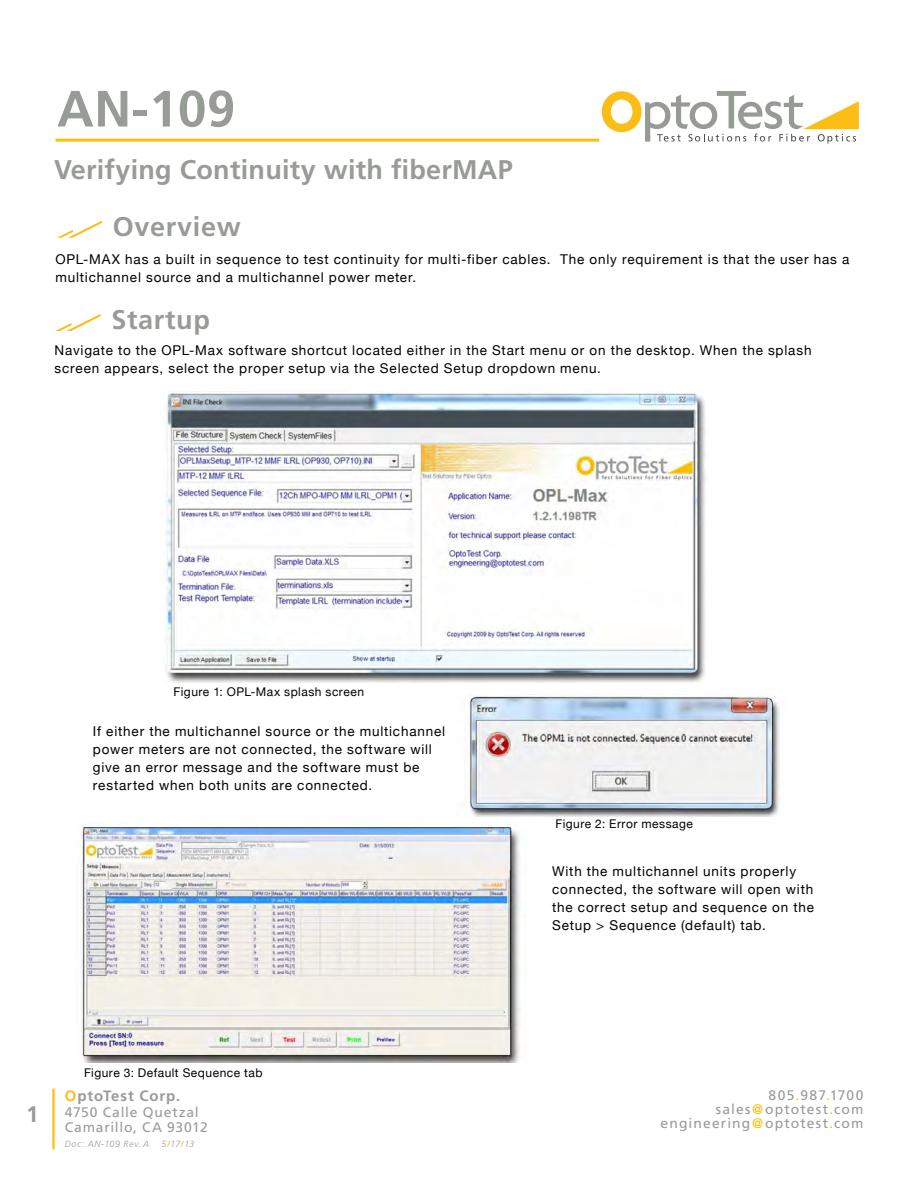
<style>
.page{position:relative;width:918px;height:1188px;background:#fff}
.page>*{position:absolute;margin:0;border:0;box-sizing:border-box;transform-origin:0 0}
.t1{font:700 51px "Frutiger";color:#989c97}
.t2{font:700 27px "Frutiger";letter-spacing:.01em;color:#989c97}
.t3{font:700 22.5px "Frutiger";color:#989d97}
.t4{font:700 15px "Frutiger";letter-spacing:.055em;color:#989c97}
.t5{font:13.8px/14.1px "Frutiger";letter-spacing:.075em;color:#989c97;text-align:right}
.t6{font:13.8px/14.9px "Frutiger";letter-spacing:.055em;color:#989c97}
.t7{font:13.5px/18px "Helvetica Neue";letter-spacing:.06em;color:#000}
.t8{font:12px "Helvetica Neue";letter-spacing:.04em;color:#000}
.t9{font:italic 300 9px "Frutiger";letter-spacing:.07em;color:#989c97}
.s1{color:#febe10}
.s2{font-weight:400;font-style:normal;color:#febe10}
</style>
<div class="page">
<svg style="left:602px;top:91px;width:257px;height:53px"></svg>
<hr style="left:56px;top:139px;width:543px;height:3px;background:#febe10">
<hr style="left:52px;top:1089px;width:3px;height:60px;background:#febe10">
<img style="left:78px;top:824px;width:442px;height:239px">
<img style="left:464px;top:694px;width:316px;height:123px">
<svg style="left:57px;top:221px;width:45px;height:17px"></svg>
<svg style="left:56px;top:314px;width:44px;height:17px"></svg>
<img style="left:163px;top:392px;width:544px;height:291px">
<h1 class="t1" style="left:57px;top:79px;width:180px">AN-109</h1>
<h2 class="t2" style="left:54px;top:153px;width:460px">Verifying Continuity with fiberMAP</h2>
<h2 class="t2" style="left:113px;top:211px;width:129px">Overview</h2>
<p class="t7" style="left:56px;top:251px;width:795px">OPL-MAX has a built in sequence to test continuity for multi-fiber cables. The only requirement is that the user has a multichannel source and a multichannel power meter.</p>
<h2 class="t2" style="left:111px;top:304px;width:100px">Startup</h2>
<p class="t7" style="left:55px;top:342px;width:758px">Navigate to the OPL-Max software shortcut located either in the Start menu or on the desktop. When the splash screen appears, select the proper setup via the Selected Setup dropdown menu.</p>
<p class="t8" style="left:174px;top:683px;width:192px">Figure 1: OPL-Max splash screen</p>
<p class="t7" style="left:93px;top:723px;width:354px">If either the multichannel source or the multichannel power meters are not connected, the software will give an error message and the software must be restarted when both units are connected.</p>
<h3 class="t3" style="left:26px;top:1101px;width:14px">1</h3>
<p class="t8" style="left:84px;top:1064px;width:180px">Figure 3: Default Sequence tab</p>
<p class="t4" style="left:65px;top:1087px;width:117px"><span class="s1">O</span>ptoTest Corp.</p>
<p class="t6" style="left:65px;top:1105px;width:144px">4750 Calle Quetzal<br>Camarillo, CA 93012</p>
<p class="t9" style="left:65px;top:1139px;width:86px">Doc: AN-109 Rev. A</p>
<p class="t9" style="left:161px;top:1139px;width:34px">5<span class="s2">/</span>17<span class="s2">/</span>13</p>
<p class="t8" style="left:556px;top:815px;width:139px">Figure 2: Error message</p>
<p class="t7" style="left:552px;top:863px;width:263px">With the multichannel units properly connected, the software will open with the correct setup and sequence on the Setup &gt; Sequence (default) tab.</p>
<p class="t5" style="left:716px;top:1088px;width:149px">805<span class="s1">.</span>987<span class="s1">.</span>1700 sales<span class="s1">@</span>optotest<span class="s1">.</span>com</p>
<p class="t5" style="left:660px;top:1116px;width:205px">engineering<span class="s1">@</span>optotest<span class="s1">.</span>com</p>
</div>
